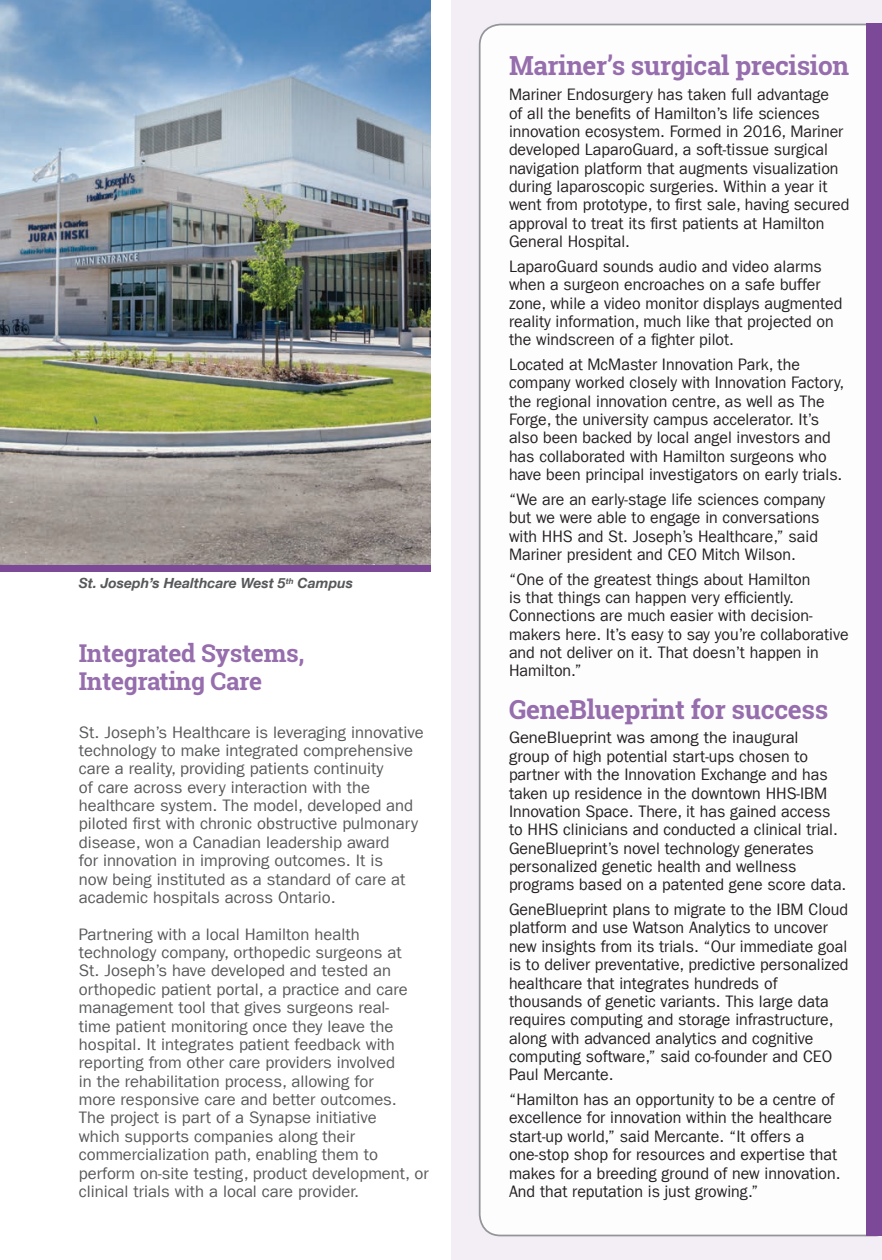
<style>
.page{position:relative;width:882px;height:1260px;background:#fff}
.page>*{position:absolute;margin:0;border:0;box-sizing:border-box;transform-origin:0 0}
.t1{font:700 26.25px "Roboto Slab";letter-spacing:-.01em;color:#966dad}
.t2{font:700 24.5px/28px "Roboto Slab";letter-spacing:-.01em;color:#966dad}
.t3{font:16.62px/18.4px "Franklin Gothic LT Com";color:#231f20;scale:.96 1}
.t4{font:16.62px/18.4px "Franklin Gothic LT Com";color:#57585a}
.t5{font:16.62px/18.4px "Franklin Gothic LT Com";color:#231f20}
.t6{font:italic 700 14px "Helvetica Neue LT Com";color:#57585a}
</style>
<div class="page">
<img style="left:0;top:0;width:430px;height:565px">
<div style="left:0;top:565px;width:430px;height:7px;background:#7c4999"></div>
<div style="left:452px;top:0;width:430px;height:1260px;background:#f3eef5"></div>
<div style="left:479px;top:24px;width:387px;height:1212px;background:#fefdfe"></div>
<div style="left:866px;top:24px;width:16px;height:1212px;background:#7c4999"></div>
<p class="t6" style="left:79px;top:575px;width:276px">St. Joseph’s Healthcare West 5<sup>th</sup> Campus</p>
<h2 class="t2" style="left:79px;top:638px;width:227px">Integrated Systems,<br>Integrating Care</h2>
<p class="t4" style="left:79px;top:723px;width:347px">St. Joseph’s Healthcare is leveraging innovative technology to make integrated comprehensive care a reality, providing patients continuity<br>of care across every interaction with the healthcare system. The model, developed and piloted first with chronic obstructive pulmonary disease, won a Canadian leadership award<br>for innovation in improving outcomes. It is<br>now being instituted as a standard of care at academic hospitals across Ontario.</p>
<p class="t4" style="left:79px;top:925px;width:351px">Partnering with a local Hamilton health technology company, orthopedic surgeons at<br>St. Joseph’s have developed and tested an orthopedic patient portal, a practice and care management tool that gives surgeons real-<br>time patient monitoring once they leave the hospital. It integrates patient feedback with reporting from other care providers involved<br>in the rehabilitation process, allowing for<br>more responsive care and better outcomes.<br>The project is part of a Synapse initiative<br>which supports companies along their commercialization path, enabling them to perform on-site testing, product development, or clinical trials with a local care provider.</p>
<h1 class="t1" style="left:509px;top:48px;width:342px">Mariner’s surgical precision</h1>
<p class="t3" style="left:509px;top:85px;width:356px">Mariner Endosurgery has taken full advantage<br>of all the benefits of Hamilton’s life sciences innovation ecosystem. Formed in 2016, Mariner developed LaparoGuard, a soft-tissue surgical navigation platform that augments visualization during laparoscopic surgeries. Within a year it went from prototype, to first sale, having secured approval to treat its first patients at Hamilton General Hospital.</p>
<p class="t3" style="left:509px;top:257px;width:349px">LaparoGuard sounds audio and video alarms when a surgeon encroaches on a safe buffer zone, while a video monitor displays augmented reality information, much like that projected on the windscreen of a fighter pilot.</p>
<p class="t3" style="left:509px;top:355px;width:351px">Located at McMaster Innovation Park, the company worked closely with Innovation Factory, the regional innovation centre, as well as The Forge, the university campus accelerator. It’s also been backed by local angel investors and has collaborated with Hamilton surgeons who have been principal investigators on early trials.</p>
<p class="t3" style="left:509px;top:490px;width:331px">“We are an early-stage life sciences company but we were able to engage in conversations with HHS and St. Joseph’s Healthcare,” said Mariner president and CEO Mitch Wilson.</p>
<p class="t3" style="left:509px;top:570px;width:355px">“One of the greatest things about Hamilton<br>is that things can happen very efficiently.<br>Connections are much easier with decision&shy;makers here. It’s easy to say you’re collaborative and not deliver on it. That doesn’t happen in Hamilton.”</p>
<h1 class="t1" style="left:509px;top:691px;width:321px">GeneBlueprint for success</h1>
<p class="t5" style="left:509px;top:729px;width:339px">GeneBlueprint was among the inaugural<br>group of high potential start-ups chosen to partner with the Innovation Exchange and has taken up residence in the downtown HHS-IBM Innovation Space. There, it has gained access to HHS clinicians and conducted a clinical trial.<br>GeneBlueprint’s novel technology generates personalized genetic health and wellness programs based on a patented gene score data.</p>
<p class="t3" style="left:509px;top:900px;width:355px">GeneBlueprint plans to migrate to the IBM Cloud platform and use Watson Analytics to uncover new insights from its trials. “Our immediate goal is to deliver preventative, predictive personalized healthcare that integrates hundreds of thousands of genetic variants. This large data requires computing and storage infrastructure, along with advanced analytics and cognitive computing software,” said co-founder and CEO Paul Mercante.</p>
<p class="t3" style="left:509px;top:1090px;width:347px">“Hamilton has an opportunity to be a centre of excellence for innovation within the healthcare start-up world,” said Mercante. “It offers a one-stop shop for resources and expertise that makes for a breeding ground of new innovation.<br>And that reputation is just growing.”</p>
</div>
